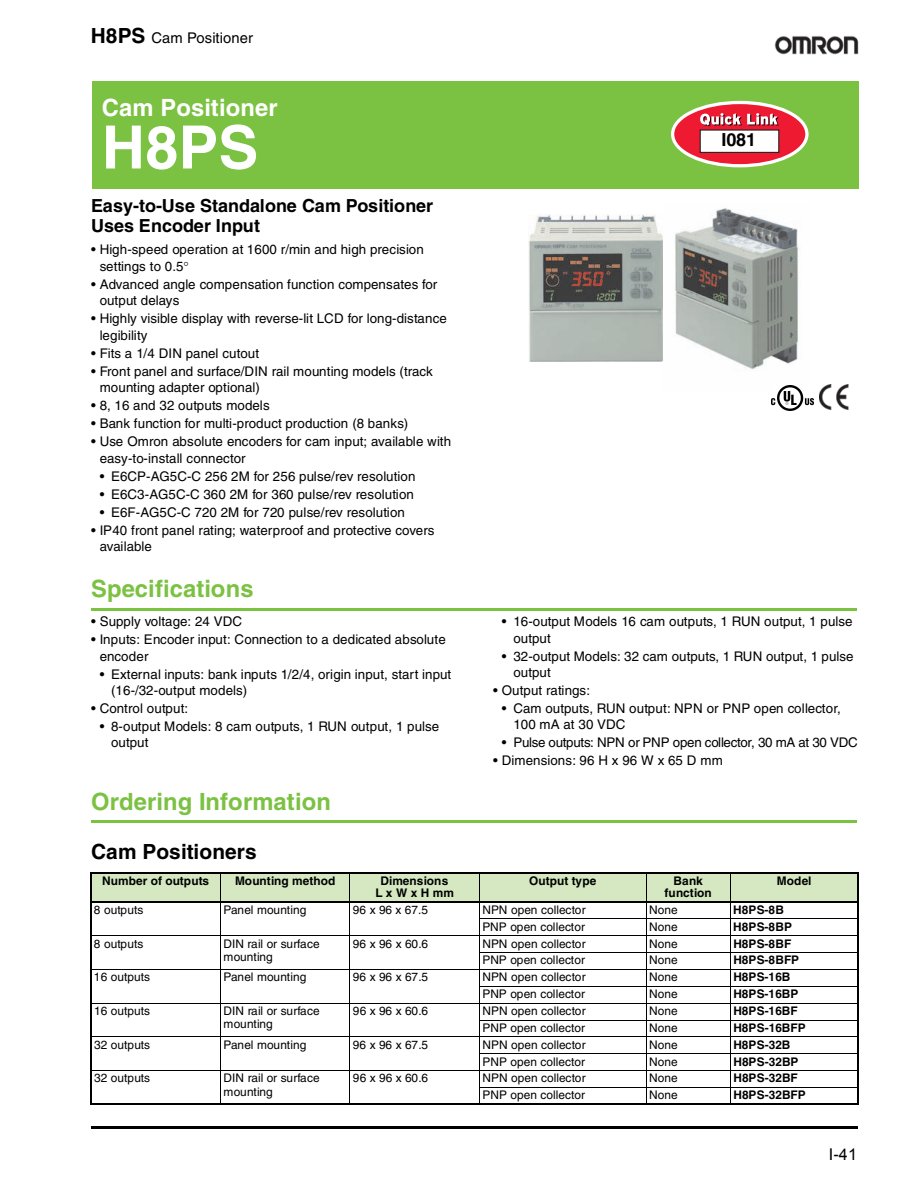
<style>
.page{position:relative;width:918px;height:1188px;background:#fff}
.page>*{position:absolute;margin:0;border:0;box-sizing:border-box;transform-origin:0 0}
.t1{font:700 59.7px "Helvetica";color:#fff}
.t2{font:700 23.7px "Helvetica";letter-spacing:.005em;color:#7bc142}
.t3{font:700 23.7px "Helvetica";letter-spacing:.005em;color:#fff}
.t4{font:700 20.85px "Helvetica";letter-spacing:.005em;color:#000}
.t5{font:700 18px/19.5px "Helvetica";letter-spacing:.005em;color:#000}
.t6{font:16.2px "Helvetica";color:#000}
.t7{font:14.7px "Helvetica";letter-spacing:.005em;color:#000}
.t8{font:13.35px/16.5px "Helvetica";letter-spacing:.01em;color:#000}
.t9{font:13.35px "Helvetica";letter-spacing:-.015em;color:#000}
.t10{font:11.85px/13.4px "Helvetica";color:#000}
.t11{font:700 11.85px/11.9px "Helvetica";letter-spacing:.005em;color:#000;text-align:center}
.s1{font-weight:700;font-size:20.85px}
.s2{font-family:"Arial"}
</style>
<div class="page">
<hr style="left:91px;top:1126px;width:766px;height:3px;background:#000">
<img style="left:775px;top:36px;width:84px;height:19px">
<hr style="left:92px;top:608px;width:765px;height:3px;background:#7bc142">
<hr style="left:92px;top:820px;width:765px;height:3px;background:#7bc142">
<div style="left:93px;top:81px;width:766px;height:108px;background:#7bc142"></div>
<svg style="left:671px;top:101px;width:138px;height:66px"></svg>
<div style="left:700px;top:130px;width:79px;height:22px;background:#fff"></div>
<div style="left:700px;top:129px;width:79px;height:24px;border:1px solid #231f20"></div>
<img style="left:675px;top:208px;width:124px;height:161px">
<img style="left:820px;top:384px;width:29px;height:26px">
<img style="left:771px;top:385px;width:42px;height:26px">
<img style="left:529px;top:215px;width:134px;height:146px">
<div style="left:91px;top:873px;width:130px;height:29px;background:#d5e8c1"></div>
<div style="left:221px;top:873px;width:129px;height:29px;background:#d5e8c1"></div>
<div style="left:350px;top:873px;width:130px;height:29px;background:#d5e8c1"></div>
<div style="left:480px;top:873px;width:166px;height:29px;background:#d5e8c1"></div>
<div style="left:646px;top:873px;width:84px;height:29px;background:#d5e8c1"></div>
<div style="left:730px;top:873px;width:128px;height:29px;background:#d5e8c1"></div>
<hr style="left:90px;top:874px;width:2px;height:230px;background:#000">
<hr style="left:220px;top:872px;width:1px;height:233px;background:#000">
<hr style="left:350px;top:872px;width:1px;height:233px;background:#000">
<hr style="left:479px;top:872px;width:1px;height:233px;background:#000">
<hr style="left:646px;top:872px;width:1px;height:233px;background:#000">
<hr style="left:730px;top:872px;width:1px;height:233px;background:#000">
<hr style="left:858px;top:874px;width:1px;height:230px;background:#000">
<hr style="left:90px;top:872px;width:769px;height:2px;background:#000">
<hr style="left:90px;top:901px;width:769px;height:2px;background:#000">
<hr style="left:479px;top:918px;width:380px;height:1px;background:#000">
<hr style="left:90px;top:935px;width:769px;height:1px;background:#000">
<hr style="left:479px;top:952px;width:380px;height:1px;background:#000">
<hr style="left:90px;top:969px;width:769px;height:1px;background:#000">
<hr style="left:479px;top:986px;width:380px;height:1px;background:#000">
<hr style="left:90px;top:1003px;width:769px;height:1px;background:#000">
<hr style="left:479px;top:1020px;width:380px;height:1px;background:#000">
<hr style="left:90px;top:1036px;width:769px;height:1px;background:#000">
<hr style="left:479px;top:1053px;width:380px;height:1px;background:#000">
<hr style="left:90px;top:1070px;width:769px;height:1px;background:#000">
<hr style="left:479px;top:1087px;width:380px;height:1px;background:#000">
<hr style="left:90px;top:1104px;width:769px;height:1px;background:#000">
<p class="t7" style="left:91px;top:33px;width:164px"><span class="s1">H8PS</span> Cam Positioner</p>
<h2 class="t3" style="left:102px;top:99px;width:177px">Cam Positioner</h2>
<h1 class="t1" style="left:102px;top:126px;width:158px">H8PS</h1>
<h3 class="t5" style="left:721px;top:132px;width:36px">I081</h3>
<h3 class="t5" style="left:91px;top:198px;width:344px">Easy-to-Use Standalone Cam Positioner<br>Uses Encoder Input</h3>
<p class="t8" style="left:100px;top:242px;width:326px;text-indent:-9px">• High-speed operation at 1600 r/min and high precision settings to 0.5</p>
<p class="t8" style="left:100px;top:277px;width:339px;text-indent:-9px">• Advanced angle compensation function compensates for output delays</p>
<p class="t8" style="left:100px;top:312px;width:349px;text-indent:-9px">• Highly visible display with reverse-lit LCD for long-distance legibility</p>
<p class="t8" style="left:91px;top:346px;width:170px">• Fits a 1/4 DIN panel cutout</p>
<p class="t8" style="left:100px;top:364px;width:335px;text-indent:-9px">• Front panel and surface/DIN rail mounting models (track mounting adapter optional)</p>
<p class="t8" style="left:91px;top:399px;width:180px">• 8, 16 and 32 outputs models</p>
<p class="t8" style="left:91px;top:417px;width:319px">• Bank function for multi-product production (8 banks)</p>
<p class="t8" style="left:100px;top:435px;width:353px;text-indent:-9px">• Use Omron absolute encoders for cam input; available with easy-to-install connector</p>
<p class="t8" style="left:100px;top:469px;width:317px">• E6CP-AG5C-C 256 2M for 256 pulse/rev resolution</p>
<p class="t8" style="left:100px;top:487px;width:316px">• E6C3-AG5C-C 360 2M for 360 pulse/rev resolution</p>
<p class="t8" style="left:100px;top:505px;width:307px">• E6F-AG5C-C 720 2M for 720 pulse/rev resolution</p>
<p class="t8" style="left:100px;top:523px;width:336px;text-indent:-9px">• IP40 front panel rating; waterproof and protective covers available</p>
<h2 class="t2" style="left:91px;top:580px;width:164px">Specifications</h2>
<p class="t8" style="left:91px;top:614px;width:153px">• Supply voltage: 24 VDC</p>
<p class="t8" style="left:100px;top:632px;width:348px;text-indent:-9px">• Inputs: Encoder input: Connection to a dedicated absolute encoder</p>
<p class="t8" style="left:111px;top:667px;width:341px;text-indent:-12px">• External inputs: bank inputs 1/2/4, origin input, start input (16-/32-output models)</p>
<p class="t8" style="left:91px;top:701px;width:98px">• Control output:</p>
<p class="t8" style="left:111px;top:719px;width:329px;text-indent:-12px">• 8-output Models: 8 cam outputs, 1 RUN output, 1 pulse output</p>
<h2 class="t2" style="left:91px;top:793px;width:241px">Ordering Information</h2>
<h3 class="t4" style="left:91px;top:844px;width:167px">Cam Positioners</h3>
<p class="t8" style="left:513px;top:614px;width:341px;text-indent:-12px">• 16-output Models 16 cam outputs, 1 RUN output, 1 pulse output</p>
<p class="t8" style="left:513px;top:649px;width:342px;text-indent:-12px">• 32-output Models: 32 cam outputs, 1 RUN output, 1 pulse output</p>
<p class="t8" style="left:493px;top:683px;width:98px">• Output ratings:</p>
<p class="t8" style="left:513px;top:701px;width:329px;text-indent:-12px">• Cam outputs, RUN output: NPN or PNP open collector,<br>100 mA at 30 VDC</p>
<p class="t9" style="left:502px;top:738px;width:357px">• Pulse outputs: NPN or PNP open collector, 30 mA at 30 VDC</p>
<p class="t8" style="left:493px;top:754px;width:231px">• Dimensions: 96 H x 96 W x 65 D mm</p>
<p class="t11" style="left:102px;top:876px;width:109px">Number of outputs</p>
<p class="t11" style="left:235px;top:876px;width:102px">Mounting method</p>
<p class="t11" style="left:375px;top:876px;width:80px">Dimensions<br>L x W x H mm</p>
<p class="t11" style="left:529px;top:876px;width:69px">Output type</p>
<p class="t11" style="left:665px;top:876px;width:49px">Bank function</p>
<p class="t11" style="left:777px;top:876px;width:36px">Model</p>
<p class="t10" style="left:94px;top:904px;width:51px">8 outputs</p>
<p class="t10" style="left:224px;top:904px;width:84px">Panel mounting</p>
<p class="t10" style="left:353px;top:904px;width:77px">96 x 96 x 67.5</p>
<p class="t10" style="left:482px;top:904px;width:105px">NPN open collector</p>
<p class="t10" style="left:649px;top:904px;width:30px">None</p>
<p class="t11" style="left:733px;top:905px;width:52px">H8PS-8B</p>
<p class="t10" style="left:482px;top:921px;width:104px">PNP open collector</p>
<p class="t10" style="left:649px;top:921px;width:30px">None</p>
<p class="t11" style="left:733px;top:922px;width:60px">H8PS-8BP</p>
<p class="t10" style="left:94px;top:938px;width:51px">8 outputs</p>
<p class="t10" style="left:224px;top:938px;width:98px">DIN rail or surface mounting</p>
<p class="t10" style="left:353px;top:938px;width:77px">96 x 96 x 60.6</p>
<p class="t10" style="left:482px;top:938px;width:105px">NPN open collector</p>
<p class="t10" style="left:649px;top:938px;width:30px">None</p>
<p class="t11" style="left:733px;top:939px;width:60px">H8PS-8BF</p>
<p class="t10" style="left:482px;top:955px;width:104px">PNP open collector</p>
<p class="t10" style="left:649px;top:955px;width:30px">None</p>
<p class="t11" style="left:733px;top:955px;width:67px">H8PS-8BFP</p>
<p class="t10" style="left:94px;top:972px;width:57px">16 outputs</p>
<p class="t10" style="left:224px;top:972px;width:84px">Panel mounting</p>
<p class="t10" style="left:353px;top:972px;width:77px">96 x 96 x 67.5</p>
<p class="t10" style="left:482px;top:972px;width:105px">NPN open collector</p>
<p class="t10" style="left:649px;top:972px;width:30px">None</p>
<p class="t11" style="left:733px;top:972px;width:59px">H8PS-16B</p>
<p class="t10" style="left:482px;top:989px;width:104px">PNP open collector</p>
<p class="t10" style="left:649px;top:989px;width:30px">None</p>
<p class="t11" style="left:733px;top:989px;width:67px">H8PS-16BP</p>
<p class="t10" style="left:94px;top:1005px;width:57px">16 outputs</p>
<p class="t10" style="left:224px;top:1005px;width:98px">DIN rail or surface mounting</p>
<p class="t10" style="left:353px;top:1005px;width:77px">96 x 96 x 60.6</p>
<p class="t10" style="left:482px;top:1005px;width:105px">NPN open collector</p>
<p class="t10" style="left:649px;top:1005px;width:30px">None</p>
<p class="t11" style="left:733px;top:1006px;width:66px">H8PS-16BF</p>
<p class="t10" style="left:482px;top:1022px;width:104px">PNP open collector</p>
<p class="t10" style="left:649px;top:1022px;width:30px">None</p>
<p class="t11" style="left:733px;top:1023px;width:74px">H8PS-16BFP</p>
<p class="t10" style="left:94px;top:1039px;width:57px">32 outputs</p>
<p class="t10" style="left:224px;top:1039px;width:84px">Panel mounting</p>
<p class="t10" style="left:353px;top:1039px;width:77px">96 x 96 x 67.5</p>
<p class="t10" style="left:482px;top:1039px;width:105px">NPN open collector</p>
<p class="t10" style="left:649px;top:1039px;width:30px">None</p>
<p class="t11" style="left:733px;top:1040px;width:59px">H8PS-32B</p>
<p class="t10" style="left:482px;top:1056px;width:104px">PNP open collector</p>
<p class="t10" style="left:649px;top:1056px;width:30px">None</p>
<p class="t11" style="left:733px;top:1057px;width:67px">H8PS-32BP</p>
<p class="t10" style="left:94px;top:1073px;width:57px">32 outputs</p>
<p class="t10" style="left:224px;top:1073px;width:98px">DIN rail or surface mounting</p>
<p class="t10" style="left:353px;top:1073px;width:77px">96 x 96 x 60.6</p>
<p class="t10" style="left:482px;top:1073px;width:105px">NPN open collector</p>
<p class="t10" style="left:649px;top:1073px;width:30px">None</p>
<p class="t11" style="left:733px;top:1074px;width:66px">H8PS-32BF</p>
<p class="t10" style="left:482px;top:1090px;width:104px">PNP open collector</p>
<p class="t10" style="left:649px;top:1090px;width:30px">None</p>
<p class="t11" style="left:733px;top:1090px;width:74px">H8PS-32BFP</p>
<p class="t6" style="left:829px;top:1148px;width:30px">I-<span class="s2">41</span></p>
</div>
